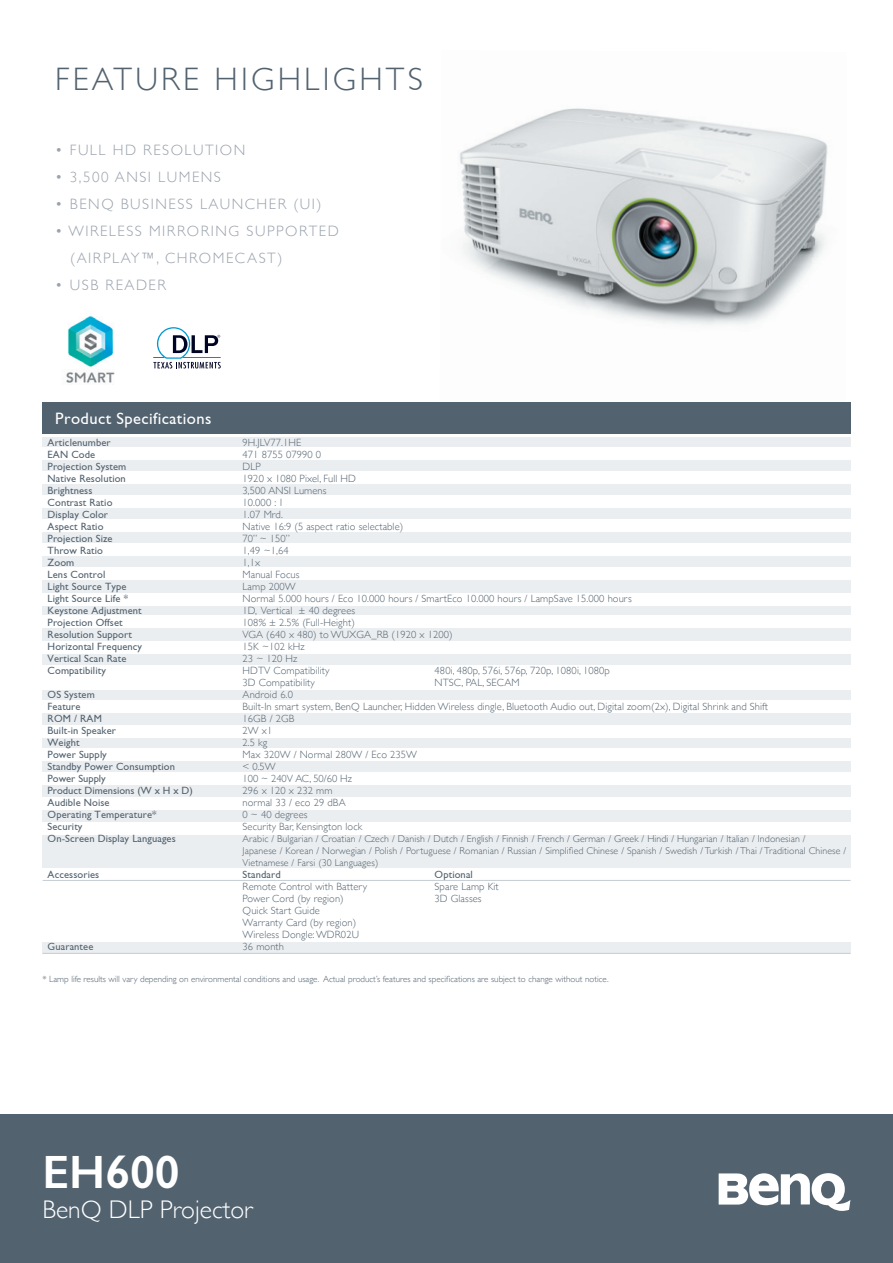
<style>
.page{position:relative;width:893px;height:1263px;background:#fff}
.page>*{position:absolute;margin:0;border:0;box-sizing:border-box;transform-origin:0 0}
.t1{font:600 46.95px "Gill Sans";color:#fff}
.t2{font:300 32.4px "Gill Sans";letter-spacing:.1em;color:#52626f}
.t3{font:300 25.5px "Gill Sans";color:#fff}
.t4{font:16.5px "Gill Sans";letter-spacing:.025em;color:#fff}
.t5{font:300 15px/27px "Gill Sans";letter-spacing:.1em;color:#9aa2ad}
.t6{font:300 10.5px/12px "Gill Sans";letter-spacing:.01em;color:#52626f}
.t7{font:10.5px "Gill Sans";letter-spacing:.01em;color:#52626f}
.t8{font:300 9.9px/12px "Gill Sans";letter-spacing:.01em;color:#52626f}
.t9{font:300 9px "Gill Sans";color:#52626f}
</style>
<div class="page">
<div style="left:0;top:1115px;width:893px;height:148px;background:#52626f"></div>
<svg style="left:719px;top:1173px;width:131px;height:38px"></svg>
<img style="left:460px;top:108px;width:368px;height:217px">
<div style="left:43px;top:402px;width:808px;height:31px;background:#52626f"></div>
<div style="left:43px;top:437px;width:808px;height:517px;background:#ebeef0"></div>
<div style="left:41px;top:448px;width:818px;height:12px;background:#fff"></div>
<div style="left:41px;top:472px;width:818px;height:12px;background:#fff"></div>
<div style="left:41px;top:496px;width:818px;height:12px;background:#fff"></div>
<div style="left:41px;top:520px;width:818px;height:12px;background:#fff"></div>
<div style="left:41px;top:544px;width:818px;height:12px;background:#fff"></div>
<div style="left:41px;top:568px;width:818px;height:12px;background:#fff"></div>
<div style="left:41px;top:593px;width:818px;height:12px;background:#fff"></div>
<div style="left:41px;top:615px;width:818px;height:13px;background:#fff"></div>
<div style="left:41px;top:641px;width:818px;height:12px;background:#fff"></div>
<div style="left:41px;top:665px;width:818px;height:24px;background:#fff"></div>
<div style="left:43px;top:700px;width:817px;height:13px;background:#fff"></div>
<div style="left:41px;top:725px;width:818px;height:12px;background:#fff"></div>
<div style="left:41px;top:749px;width:818px;height:12px;background:#fff"></div>
<div style="left:41px;top:772px;width:818px;height:13px;background:#fff"></div>
<div style="left:41px;top:797px;width:818px;height:13px;background:#fff"></div>
<div style="left:41px;top:822px;width:818px;height:12px;background:#fff"></div>
<div style="left:41px;top:869px;width:818px;height:72px;background:#fff"></div>
<hr style="left:43px;top:953px;width:807px;height:1px;background:#c4ccd2">
<hr style="left:43px;top:880px;width:808px;height:1px;background:#c4ccd2">
<svg style="left:153px;top:327px;width:68px;height:41px"></svg>
<img style="left:66px;top:315px;width:49px;height:68px">
<h2 class="t2" style="left:55px;top:54px;width:369px">FEATURE HIGHLIGHTS</h2>
<h3 class="t5" style="left:55px;top:135px;width:191px">• FULL HD RESOLUTION</h3>
<h3 class="t5" style="left:55px;top:162px;width:167px">• 3,500 ANSI LUMENS</h3>
<h3 class="t5" style="left:55px;top:189px;width:268px">• BENQ BUSINESS LAUNCHER (UI)</h3>
<h3 class="t5" style="left:70px;top:216px;width:270px;text-indent:-15px">• WIRELESS MIRRORING SUPPORTED (AIRPLAY™, CHROMECAST)</h3>
<h3 class="t5" style="left:55px;top:270px;width:112px">• USB READER</h3>
<h3 class="t4" style="left:55px;top:409px;width:158px">Product Specifications</h3>
<p class="t7" style="left:48px;top:437px;width:65px">Articlenumber</p>
<p class="t6" style="left:243px;top:436px;width:60px">9H.JLV77.1HE</p>
<p class="t7" style="left:48px;top:449px;width:49px">EAN Code</p>
<p class="t6" style="left:243px;top:448px;width:80px">471 8755 07990 0</p>
<p class="t7" style="left:48px;top:461px;width:80px">Projection System</p>
<p class="t6" style="left:243px;top:460px;width:20px">DLP</p>
<p class="t7" style="left:48px;top:473px;width:80px">Native Resolution</p>
<p class="t6" style="left:243px;top:472px;width:115px">1920 x 1080 Pixel, Full HD</p>
<p class="t7" style="left:48px;top:485px;width:46px">Brightness</p>
<p class="t6" style="left:243px;top:484px;width:86px">3,500 ANSI Lumens</p>
<p class="t7" style="left:48px;top:497px;width:66px">Contrast Ratio</p>
<p class="t6" style="left:243px;top:496px;width:43px">10.000 : 1</p>
<p class="t7" style="left:48px;top:509px;width:62px">Display Color</p>
<p class="t6" style="left:243px;top:508px;width:42px">1.07 Mrd.</p>
<p class="t7" style="left:48px;top:521px;width:57px">Aspect Ratio</p>
<p class="t6" style="left:243px;top:520px;width:162px">Native 16:9 (5 aspect ratio selectable)</p>
<p class="t7" style="left:48px;top:533px;width:66px">Projection Size</p>
<p class="t6" style="left:243px;top:532px;width:49px">70” ~ 150”</p>
<p class="t7" style="left:48px;top:545px;width:57px">Throw Ratio</p>
<p class="t6" style="left:243px;top:544px;width:48px">1,49 ~1,64</p>
<p class="t7" style="left:48px;top:557px;width:28px">Zoom</p>
<p class="t6" style="left:243px;top:556px;width:19px">1,1x</p>
<p class="t7" style="left:48px;top:569px;width:59px">Lens Control</p>
<p class="t6" style="left:243px;top:568px;width:58px">Manual Focus</p>
<p class="t7" style="left:48px;top:581px;width:81px">Light Source Type</p>
<p class="t6" style="left:243px;top:580px;width:55px">Lamp 200W</p>
<p class="t7" style="left:48px;top:593px;width:82px">Light Source Life *</p>
<p class="t6" style="left:243px;top:592px;width:391px">Normal 5.000 hours / Eco 10.000 hours / SmartEco 10.000 hours / LampSave 15.000 hours</p>
<p class="t7" style="left:48px;top:605px;width:96px">Keystone Adjustment</p>
<p class="t6" style="left:243px;top:604px;width:114px">1D, Vertical ± 40 degrees</p>
<p class="t7" style="left:48px;top:617px;width:77px">Projection Offset</p>
<p class="t6" style="left:243px;top:616px;width:114px">108% ± 2.5% (Full-Height)</p>
<p class="t7" style="left:48px;top:629px;width:86px">Resolution Support</p>
<p class="t6" style="left:243px;top:628px;width:212px">VGA (640 x 480) to WUXGA_RB (1920 x 1200)</p>
<p class="t7" style="left:48px;top:641px;width:96px">Horizontal Frequency</p>
<p class="t6" style="left:243px;top:640px;width:63px">15K ~102 kHz</p>
<p class="t7" style="left:48px;top:653px;width:80px">Vertical Scan Rate</p>
<p class="t6" style="left:243px;top:652px;width:56px">23 ~ 120 Hz</p>
<p class="t7" style="left:48px;top:665px;width:60px">Compatibility</p>
<p class="t6" style="left:243px;top:664px;width:88px">HDTV Compatibility</p>
<p class="t6" style="left:435px;top:664px;width:177px">480i, 480p, 576i, 576p, 720p, 1080i, 1080p</p>
<p class="t6" style="left:243px;top:676px;width:74px">3D Compatibility</p>
<p class="t6" style="left:435px;top:676px;width:87px">NTSC, PAL, SECAM</p>
<p class="t7" style="left:48px;top:689px;width:49px">OS System</p>
<p class="t6" style="left:243px;top:688px;width:52px">Android 6.0</p>
<p class="t7" style="left:48px;top:701px;width:35px">Feature</p>
<p class="t6" style="left:243px;top:700px;width:527px">Built-In smart system, BenQ Launcher, Hidden Wireless dingle, Bluetooth Audio out, Digital zoom(2x), Digital Shrink and Shift</p>
<p class="t7" style="left:48px;top:713px;width:56px">ROM / RAM</p>
<p class="t6" style="left:243px;top:712px;width:53px">16GB / 2GB</p>
<p class="t7" style="left:48px;top:725px;width:70px">Built-in Speaker</p>
<p class="t6" style="left:243px;top:724px;width:31px">2W x1</p>
<p class="t7" style="left:48px;top:737px;width:34px">Weight</p>
<p class="t6" style="left:243px;top:736px;width:26px">2.5 kg</p>
<p class="t7" style="left:48px;top:749px;width:61px">Power Supply</p>
<p class="t6" style="left:243px;top:748px;width:176px">Max 320W / Normal 280W / Eco 235W</p>
<p class="t7" style="left:48px;top:761px;width:129px">Standby Power Consumption</p>
<p class="t6" style="left:243px;top:760px;width:35px">&lt; 0.5W</p>
<p class="t7" style="left:48px;top:773px;width:60px">Power Supply</p>
<p class="t6" style="left:243px;top:772px;width:111px">100 ~ 240V AC, 50/60 Hz</p>
<p class="t7" style="left:48px;top:785px;width:147px">Product Dimensions (W x H x D)</p>
<p class="t6" style="left:243px;top:784px;width:91px">296 x 120 x 232 mm</p>
<p class="t7" style="left:48px;top:797px;width:64px">Audible Noise</p>
<p class="t6" style="left:243px;top:796px;width:105px">normal 33 / eco 29 dBA</p>
<p class="t7" style="left:48px;top:809px;width:110px">Operating Temperature*</p>
<p class="t6" style="left:243px;top:808px;width:66px">0 ~ 40 degrees</p>
<p class="t7" style="left:48px;top:821px;width:36px">Security</p>
<p class="t6" style="left:243px;top:820px;width:121px">Security Bar, Kensington lock</p>
<p class="t7" style="left:48px;top:833px;width:130px">On-Screen Display Languages</p>
<p class="t8" style="left:243px;top:833px;width:605px">Arabic / Bulgarian / Croatian / Czech / Danish / Dutch / English / Finnish / French / German / Greek / Hindi / Hungarian / Italian / Indonesian /<br>Japanese / Korean / Norwegian / Polish / Portuguese / Romanian / Russian / Simplified Chinese / Spanish / Swedish / Turkish / Thai / Traditional Chinese /<br>Vietnamese / Farsi (30 Languages)</p>
<p class="t7" style="left:48px;top:869px;width:53px">Accessories</p>
<p class="t7" style="left:243px;top:869px;width:40px">Standard</p>
<p class="t7" style="left:435px;top:869px;width:40px">Optional</p>
<p class="t6" style="left:243px;top:880px;width:126px">Remote Control with Battery</p>
<p class="t6" style="left:435px;top:880px;width:66px">Spare Lamp Kit</p>
<p class="t6" style="left:243px;top:892px;width:103px">Power Cord (by region)</p>
<p class="t6" style="left:435px;top:892px;width:49px">3D Glasses</p>
<p class="t6" style="left:243px;top:904px;width:118px">Quick Start Guide<br>Warranty Card (by region)<br>Wireless Dongle: WDR02U</p>
<p class="t7" style="left:48px;top:941px;width:47px">Guarantee</p>
<p class="t6" style="left:243px;top:940px;width:43px">36 month</p>
<p class="t9" style="left:43px;top:972px;width:568px">* Lamp life results will vary depending on environmental conditions and usage. Actual product’s features and specifications are subject to change without notice.</p>
<h1 class="t1" style="left:43px;top:1143px;width:139px">EH600</h1>
<h3 class="t3" style="left:43px;top:1189px;width:212px">BenQ DLP Projector</h3>
</div>
